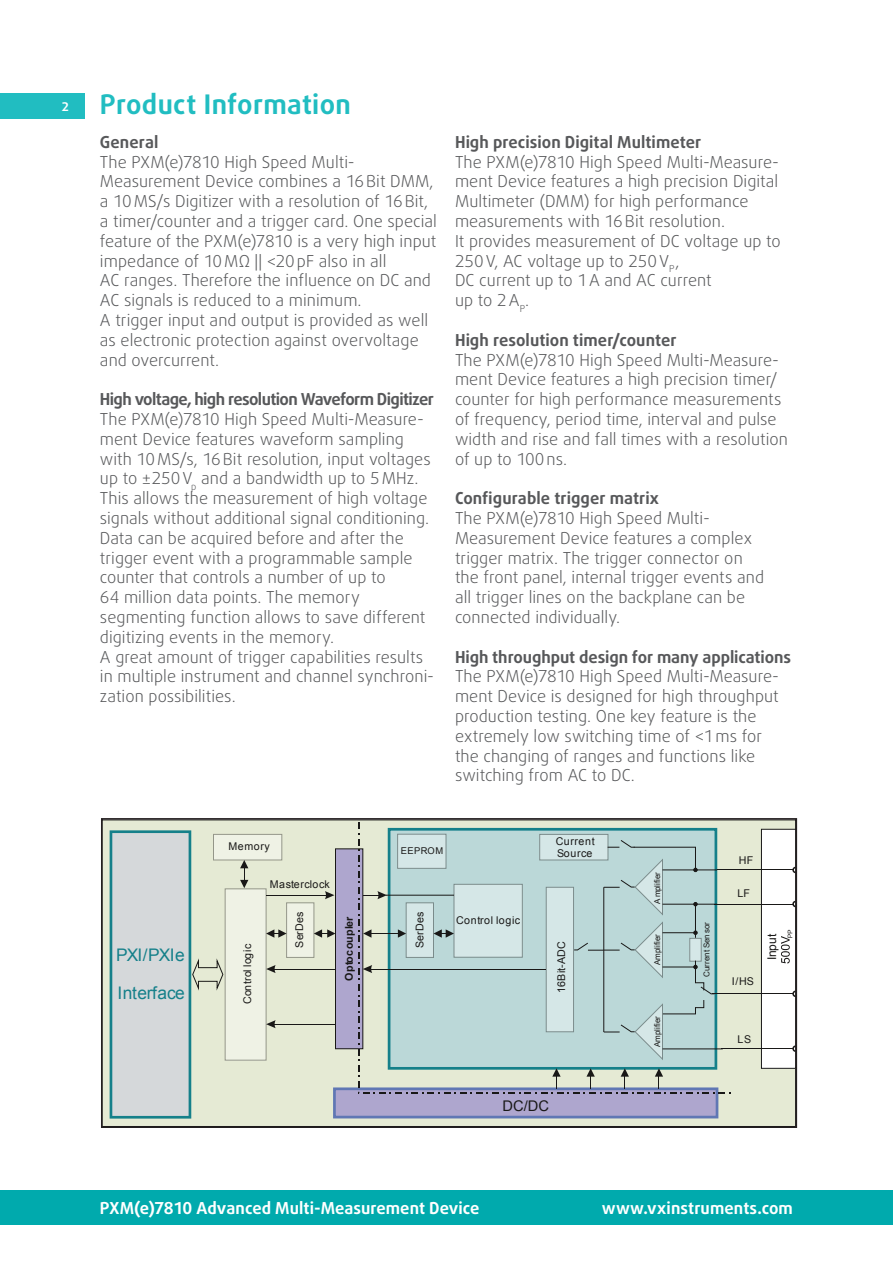
<style>
.page{position:relative;width:893px;height:1263px;background:#fff}
.page>*{position:absolute;margin:0;border:0;box-sizing:border-box;transform-origin:0 0}
.t1{font:700 27px "Daxline Pro";letter-spacing:.01em;color:#21bdc1}
.t2{font:17.4px/37.3px "Arial";letter-spacing:-.015em;color:#15808a}
.t3{font:300 16.5px/19.8px "Daxline Pro";color:#57585a}
.t4{font:700 16.5px "Daxline Pro";color:#57585a}
.t5{font:700 16.5px "Daxline Pro";letter-spacing:.005em;color:#fff}
.t6{font:700 16.5px "Daxline Pro";letter-spacing:-.04em;color:#57585a}
.t7{font:14.7px "Arial";color:#191817}
.t8{font:12px "Arial";color:#191817}
.t9{font:700 12px "Daxline Pro";color:#fff}
.t10{font:10.65px/12px "Arial";letter-spacing:.03em;color:#191817}
.t11{font:10.65px "Arial";letter-spacing:.055em;color:#191817}
.t12{font:700 10.65px "Arial";letter-spacing:.015em;color:#191817}
.t13{font:9.3px "Arial";letter-spacing:.045em;color:#191817}
.t14{font:7.95px "Arial";color:#191817}
.t15{font:7.95px "Arial";letter-spacing:-.025em;color:#191817}
.t16{font:7.95px "Arial";letter-spacing:-.055em;color:#191817}
</style>
<div class="page">
<div style="left:0;top:1191px;width:893px;height:34px;background:#00aaad"></div>
<div style="left:0;top:94px;width:85px;height:25px;background:#21bdc1"></div>
<svg style="left:101px;top:818px;width:697px;height:310px;background:#c6d3cf"></svg>
<p class="t9" style="left:62px;top:98px;width:9px">2</p>
<p class="t1" style="left:100px;top:87px;width:253px">Product Information</p>
<p class="t4" style="left:100px;top:131px;width:60px">General</p>
<p class="t3" style="left:100px;top:152px;width:338px">The PXM(e)7810 High Speed Multi-Measurement Device combines a 16Bit DMM, a 10MS/s Digitizer with a resolution of 16Bit, a timer/counter and a trigger card. One special feature of the PXM(e)7810 is a very high input impedance of 10MΩ || &lt;20pF also in all<br>AC ranges. Therefore the influence on DC and AC signals is reduced to a minimum.</p>
<p class="t3" style="left:100px;top:310px;width:330px">A trigger input and output is provided as well as electronic protection against overvoltage and overcurrent.</p>
<p class="t6" style="left:100px;top:388px;width:336px">High voltage, high resolution Waveform Digitizer</p>
<p class="t3" style="left:100px;top:409px;width:332px">The PXM(e)7810 High Speed Multi-Measure&shy;ment Device features waveform sampling with 10MS/s, 16Bit resolution, input voltages up to ±250V<sub>p</sub> and a bandwidth up to 5MHz.<br>This allows the measurement of high voltage signals without additional signal conditioning.<br>Data can be acquired before and after the trigger event with a programmable sample counter that controls a number of up to<br>64 million data points. The memory segmenting function allows to save different digitizing events in the memory.</p>
<p class="t3" style="left:100px;top:647px;width:336px">A great amount of trigger capabilities results in multiple instrument and channel synchroni&shy;zation possibilities.</p>
<p class="t4" style="left:455px;top:131px;width:248px">High precision Digital Multimeter</p>
<p class="t3" style="left:455px;top:152px;width:325px">The PXM(e)7810 High Speed Multi-Measure&shy;ment Device features a high precision Digital Multimeter (DMM) for high performance measurements with 16Bit resolution.</p>
<p class="t3" style="left:455px;top:231px;width:327px">It provides measurement of DC voltage up to<br>250V, AC voltage up to 250V<sub>P</sub>,<br>DC current up to 1A and AC current<br>up to 2A<sub>P</sub>.</p>
<p class="t4" style="left:455px;top:329px;width:223px">High resolution timer/counter</p>
<p class="t3" style="left:455px;top:350px;width:335px">The PXM(e)7810 High Speed Multi-Measure&shy;ment Device features a high precision timer/ counter for high performance measurements of frequency, period time, interval and pulse width and rise and fall times with a resolution of up to 100ns.</p>
<p class="t4" style="left:455px;top:487px;width:206px">Configurable trigger matrix</p>
<p class="t3" style="left:455px;top:508px;width:311px">The PXM(e)7810 High Speed Multi-Measurement Device features a complex trigger matrix. The trigger connector on the front panel, internal trigger events and all trigger lines on the backplane can be connected individually.</p>
<p class="t4" style="left:455px;top:646px;width:338px">High throughput design for many applications</p>
<p class="t3" style="left:455px;top:667px;width:325px">The PXM(e)7810 High Speed Multi-Measure&shy;ment Device is designed for high throughput production testing. One key feature is the extremely low switching time of &lt;1ms for the changing of ranges and functions like switching from AC to DC.</p>
<p class="t2" style="left:116px;top:937px;width:70px">PXI/PXIe<br>Interface</p>
<p class="t10" style="left:556px;top:835px;width:40px">Current<br>Source</p>
<p class="t10" style="left:228px;top:841px;width:43px">Memory</p>
<p class="t13" style="left:401px;top:845px;width:44px">EEPROM</p>
<p class="t10" style="left:739px;top:854px;width:16px">HF</p>
<p class="t10" style="left:737px;top:888px;width:14px">LF</p>
<p class="t15" style="left:652px;top:904px;width:34px;rotate:-90deg">A mplifier</p>
<p class="t16" style="left:652px;top:965px;width:32px;rotate:-90deg">Amplifier</p>
<p class="t10" style="left:270px;top:879px;width:62px">Masterclock</p>
<p class="t10" style="left:294px;top:948px;width:38px;rotate:-90deg">SerDes</p>
<p class="t10" style="left:414px;top:948px;width:38px;rotate:-90deg">SerDes</p>
<p class="t11" style="left:456px;top:913px;width:66px">Control logic</p>
<p class="t12" style="left:342px;top:981px;width:66px;rotate:-90deg">Optocoupler</p>
<p class="t14" style="left:701px;top:977px;width:56px;rotate:-90deg">Current Sensor</p>
<p class="t10" style="left:242px;top:1004px;width:62px;rotate:-90deg">Control logic</p>
<p class="t8" style="left:764px;top:960px;width:28px;rotate:-90deg">Input</p>
<p class="t10" style="left:555px;top:993px;width:53px;rotate:-90deg">16Bit-ADC</p>
<p class="t10" style="left:732px;top:976px;width:24px">I/HS</p>
<p class="t7" style="left:502px;top:1096px;width:48px">DC/DC</p>
<p class="t14" style="left:652px;top:1047px;width:32px;rotate:-90deg">Amplifier</p>
<p class="t10" style="left:737px;top:1033px;width:15px">LS</p>
<p class="t5" style="left:100px;top:1197px;width:381px">PXM(e)7810 Advanced Multi-Measurement Device</p>
<p class="t5" style="left:602px;top:1197px;width:193px">www.vxinstruments.com</p>
</div>
